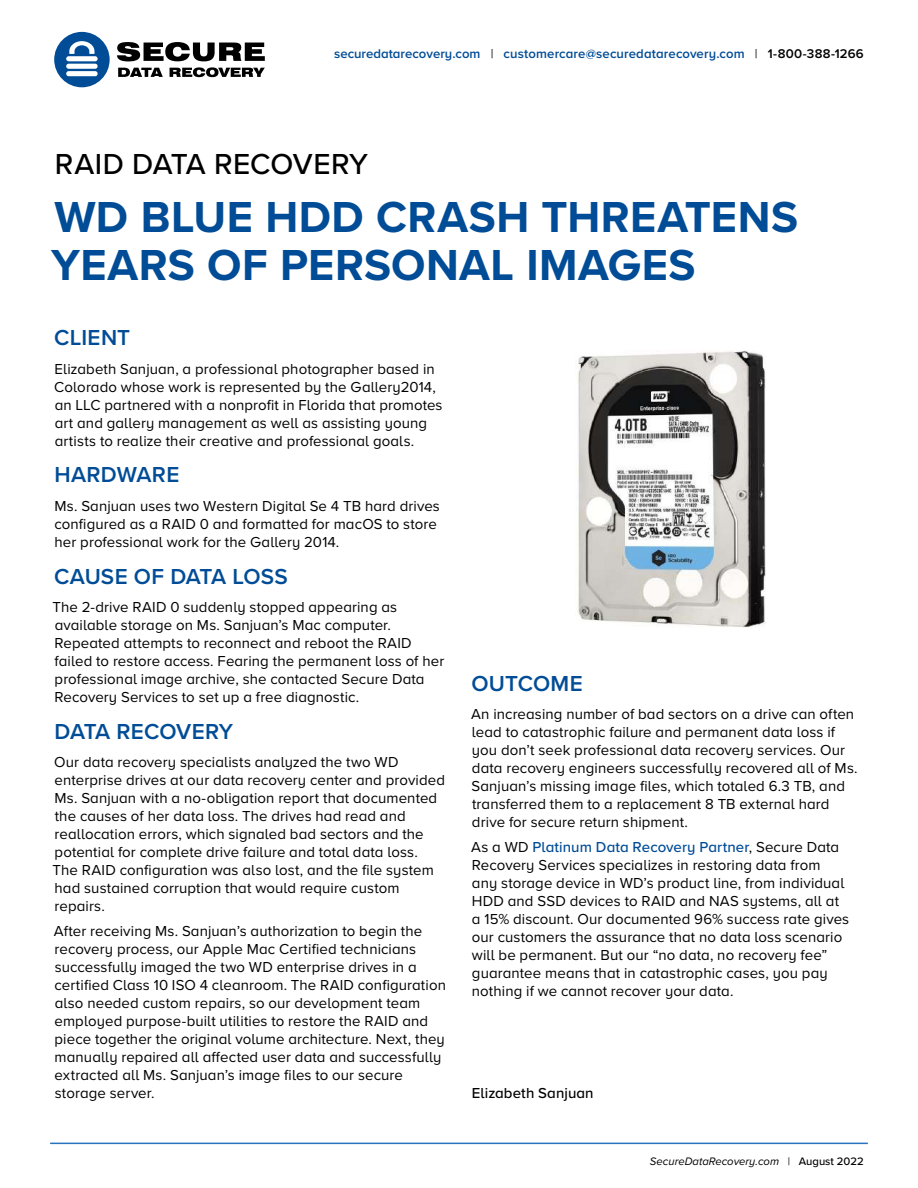
<style>
.page{position:relative;width:918px;height:1188px;background:#fff}
.page>*{position:absolute;margin:0;border:0;box-sizing:border-box;transform-origin:0 0}
.t1{font:700 45px/48px "Proxima Nova A";letter-spacing:.01em;color:#004c96}
.t2{font:500 30px "Proxima Nova A";color:#000}
.t3{font:600 22.5px "Proxima Nova A";letter-spacing:.005em;color:#004c96}
.t4{font:15px/18px "Proxima Nova A";letter-spacing:.005em;color:#000}
.t5{font:500 15px "Proxima Nova A";letter-spacing:.005em;color:#000}
.t6{font:600 13.2px "Proxima Nova A";letter-spacing:.005em;color:#004c96}
.t7{font:italic 11.25px "Proxima Nova A";color:#000}
.s1{font-weight:400;color:#000}
.s2{color:#000}
.s3{font-weight:500;color:#004c96}
.s4{font-style:normal}
.s5{font-weight:500;font-style:normal}
</style>
<div class="page">
<hr style="left:50px;top:1143px;width:818px;height:1px;background:#2873be">
<div style="left:54px;top:32px;width:56px;height:55px;background:#004c96;border-radius:50%"></div>
<svg style="left:66px;top:41px;width:32px;height:35px"></svg>
<svg style="left:117px;top:42px;width:148px;height:35px"></svg>
<img style="left:577px;top:350px;width:189px;height:278px">
<p class="t6" style="left:334px;top:45px;width:531px">securedatarecovery.com <span class="s1">|</span> customercare@securedatarecovery.com <span class="s1">|</span> <span class="s2">1-800-388-1266</span></p>
<h2 class="t2" style="left:55px;top:146px;width:315px">RAID DATA RECOVERY</h2>
<h1 class="t1" style="left:51px;top:195px;width:748px">WD BLUE HDD CRASH THREATENS<br>YEARS OF PERSONAL IMAGES</h1>
<h3 class="t3" style="left:54px;top:324px;width:78px">CLIENT</h3>
<p class="t4" style="left:54px;top:360px;width:390px">Elizabeth Sanjuan, a professional photographer based in Colorado whose work is represented by the Gallery2014, an LLC partnered with a nonprofit in Florida that promotes art and gallery management as well as assisting young artists to realize their creative and professional goals.</p>
<h3 class="t3" style="left:54px;top:461px;width:126px">HARDWARE</h3>
<p class="t4" style="left:54px;top:497px;width:387px">Ms. Sanjuan uses two Western Digital Se 4 TB hard drives configured as a RAID 0 and formatted for macOS to store her professional work for the Gallery 2014.</p>
<h3 class="t3" style="left:54px;top:563px;width:235px">CAUSE OF DATA LOSS</h3>
<p class="t4" style="left:53px;top:599px;width:393px">The 2-drive RAID 0 suddenly stopped appearing as available storage on Ms. Sanjuan’s Mac computer.<br>Repeated attempts to reconnect and reboot the RAID failed to restore access. Fearing the permanent loss of her professional image archive, she contacted Secure Data Recovery Services to set up a free diagnostic.</p>
<h3 class="t3" style="left:54px;top:718px;width:180px">DATA RECOVERY</h3>
<p class="t4" style="left:53px;top:754px;width:394px">Our data recovery specialists analyzed the two WD enterprise drives at our data recovery center and provided Ms. Sanjuan with a no-obligation report that documented the causes of her data loss. The drives had read and reallocation errors, which signaled bad sectors and the potential for complete drive failure and total data loss.<br>The RAID configuration was also lost, and the file system had sustained corruption that would require custom repairs.</p>
<p class="t4" style="left:54px;top:922px;width:394px">After receiving Ms. Sanjuan’s authorization to begin the recovery process, our Apple Mac Certified technicians successfully imaged the two WD enterprise drives in a certified Class 10 ISO 4 cleanroom. The RAID configuration also needed custom repairs, so our development team employed purpose-built utilities to restore the RAID and piece together the original volume architecture. Next, they manually repaired all affected user data and successfully extracted all Ms. Sanjuan’s image files to our secure storage server.</p>
<h3 class="t3" style="left:472px;top:670px;width:113px">OUTCOME</h3>
<p class="t4" style="left:471px;top:706px;width:388px">An increasing number of bad sectors on a drive can often lead to catastrophic failure and permanent data loss if you don’t seek professional data recovery services. Our data recovery engineers successfully recovered all of Ms.<br>Sanjuan’s missing image files, which totaled 6.3 TB, and transferred them to a replacement 8 TB external hard drive for secure return shipment.</p>
<p class="t4" style="left:471px;top:838px;width:380px">As a WD <span class="s3">Platinum Data Recovery Partner</span>, Secure Data Recovery Services specializes in restoring data from<br>any storage device in WD’s product line, from individual HDD and SSD devices to RAID and NAS systems, all at a 15% discount. Our documented 96% success rate gives our customers the assurance that no data loss scenario will be permanent. But our “no data, no recovery fee” guarantee means that in catastrophic cases, you pay nothing if we cannot recover your data.</p>
<p class="t5" style="left:472px;top:1084px;width:123px">Elizabeth Sanjuan</p>
<p class="t7" style="left:650px;top:1154px;width:215px">SecureDataRecovery.com <span class="s4">|</span> <span class="s5">August 2022</span></p>
</div>
